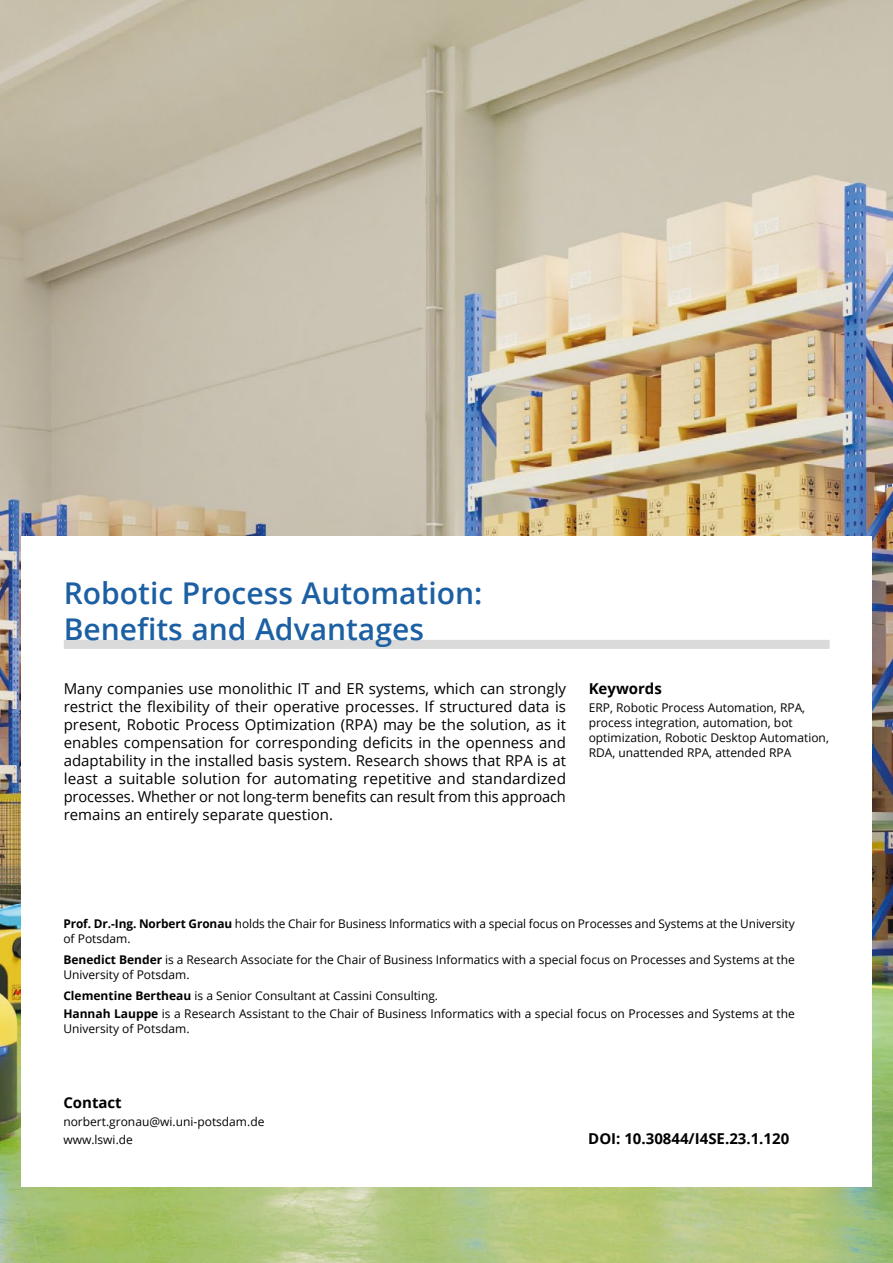
<style>
.page{position:relative;width:893px;height:1263px;background:#fff}
.page>*{position:absolute;margin:0;border:0;box-sizing:border-box;transform-origin:0 0}
.t1{font:600 30px/36px "Open Sans";color:#1c60a3}
.t2{font:15px/18px "Open Sans";color:#000;text-align:justify}
.t3{font:700 15px "Open Sans";color:#000}
.t4{font:12px/15px "Open Sans";color:#000}
.s1{font-weight:700}
</style>
<div class="page">
<img style="left:0;top:0;width:893px;height:1263px">
<div style="left:21px;top:536px;width:851px;height:650px;background:#fff"></div>
<div style="left:64px;top:640px;width:766px;height:9px;background:#dadada"></div>
<h1 class="t1" style="left:64px;top:574px;width:420px">Robotic Process Automation:<br>Benefits and Advantages</h1>
<p class="t2" style="left:64px;top:679px;width:504px">Many companies use monolithic IT and ER systems, which can strongly restrict the flexibility of their operative processes. If structured data is present, Robotic Process Optimization (RPA) may be the solution, as it enables compensation for corresponding deficits in the openness and adaptability in the installed basis system. Research shows that RPA is at least a suitable solution for automating repetitive and standardized processes. Whether or not long-term benefits can result from this approach remains an entirely separate question.</p>
<p class="t3" style="left:589px;top:678px;width:75px">Keywords</p>
<p class="t4" style="left:589px;top:700px;width:242px">ERP, Robotic Process Automation, RPA, process integration, automation, bot optimization, Robotic Desktop Automation, RDA, unattended RPA, attended RPA</p>
<p class="t4" style="left:63px;top:916px;width:733px"><span class="s1">Prof. Dr.-Ing. Norbert Gronau</span> holds the Chair for Business Informatics with a special focus on Processes and Systems at the University of Potsdam.</p>
<p class="t4" style="left:63px;top:952px;width:733px"><span class="s1">Benedict Bender</span> is a Research Associate for the Chair of Business Informatics with a special focus on Processes and Systems at the<br>University of Potsdam.</p>
<p class="t4" style="left:63px;top:986px;width:733px;line-height:18px"><span class="s1">Clementine Bertheau</span> is a Senior Consultant at Cassini Consulting.<br><span class="s1">Hannah Lauppe</span> is a Research Assistant to the Chair of Business Informatics with a special focus on Processes and Systems at the</p>
<p class="t4" style="left:63px;top:1021px;width:128px">University of Potsdam.</p>
<p class="t3" style="left:63px;top:1092px;width:60px">Contact</p>
<p class="t4" style="left:63px;top:1112px;width:203px;line-height:18px">norbert.gronau@wi.uni-potsdam.de www.lswi.de</p>
<p class="t3" style="left:588px;top:1128px;width:203px">DOI: 10.30844/I4SE.23.1.120</p>
</div>
